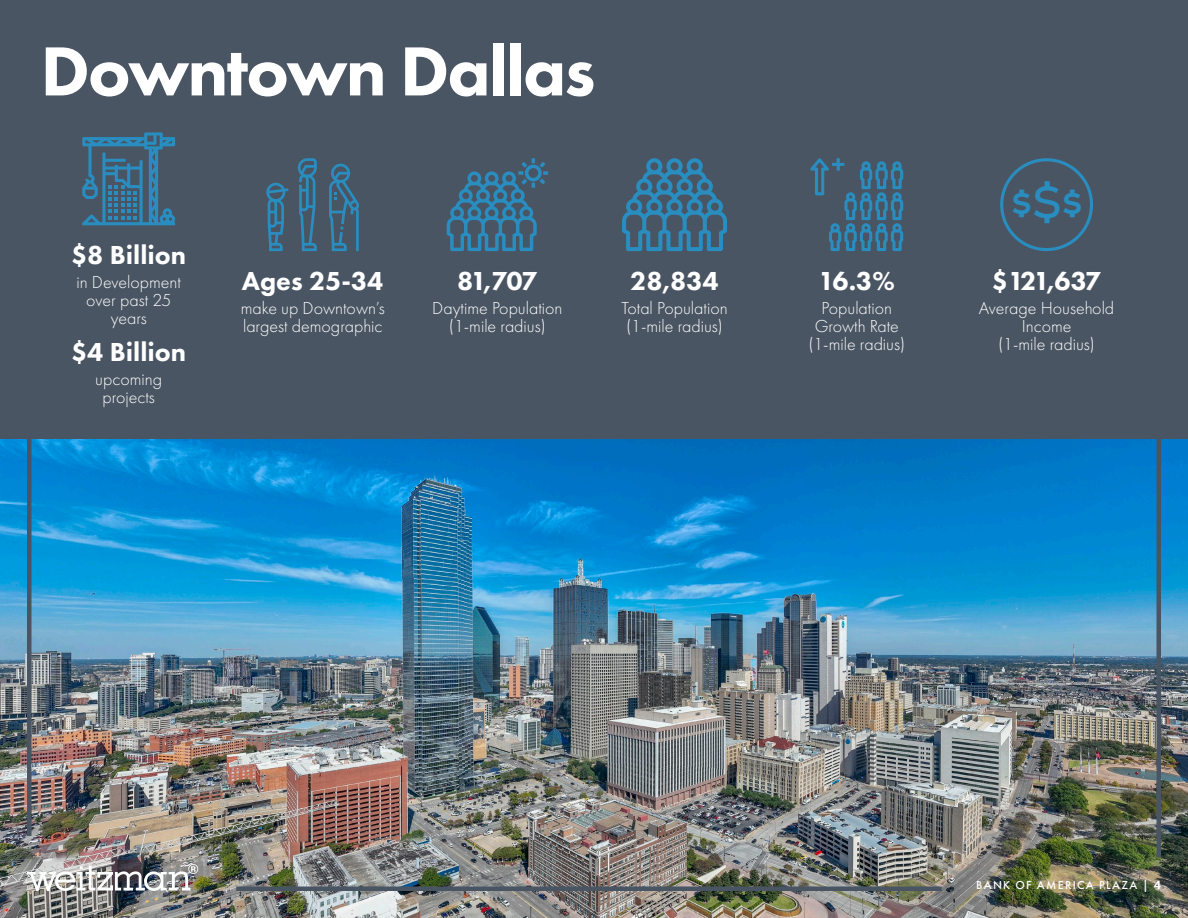
<style>
.page{position:relative;width:1188px;height:918px;background:#fff}
.page>*{position:absolute;margin:0;border:0;box-sizing:border-box;transform-origin:0 0}
.t1{font:800 72px "Futura PT";letter-spacing:-.025em;color:#fff}
.t2{font:700 31.2px "Vito";color:#298dc0}
.t3{font:800 27px "Futura PT";color:#fff}
.t4{font:300 18px/18px "Futura PT";color:#fff;text-align:center}
.t5{font:500 12px "Futura PT";letter-spacing:.11em;color:#fff}
.s1{font-weight:500;font-size:46.8px}
.s2{font-weight:800}
</style>
<div class="page">
<div style="left:0;top:0;width:1188px;height:440px;background:#4a5563"></div>
<img style="left:0;top:440px;width:1188px;height:478px">
<div style="left:1156px;top:393px;width:5px;height:465px;background:#4a5563"></div>
<div style="left:27px;top:393px;width:5px;height:443px;background:#4a5563"></div>
<div style="left:236px;top:886px;width:706px;height:5px;background:#4a5563"></div>
<svg style="left:82px;top:132px;width:93px;height:93px"></svg>
<svg style="left:447px;top:158px;width:101px;height:93px"></svg>
<svg style="left:622px;top:158px;width:105px;height:93px"></svg>
<svg style="left:810px;top:158px;width:93px;height:93px"></svg>
<div style="left:1000px;top:158px;width:93px;height:93px;border:3px solid #298dc0;border-radius:50%"></div>
<svg style="left:298px;top:158px;width:19px;height:93px"></svg>
<svg style="left:266px;top:183px;width:23px;height:68px"></svg>
<svg style="left:329px;top:164px;width:30px;height:87px"></svg>
<img style="left:27px;top:864px;width:171px;height:27px">
<p class="t1" style="left:40px;top:26px;width:557px">Downtown Dallas</p>
<p class="t3" style="left:71px;top:238px;width:117px">$8 Billion</p>
<p class="t4" style="left:76px;top:273px;width:106px">in Development</p>
<p class="t4" style="left:86px;top:291px;width:87px">over past 25 years</p>
<p class="t3" style="left:71px;top:335px;width:117px">$4 Billion</p>
<p class="t4" style="left:95px;top:370px;width:68px">upcoming</p>
<p class="t4" style="left:102px;top:388px;width:54px">projects</p>
<p class="t3" style="left:242px;top:264px;width:143px">Ages 25-34</p>
<p class="t4" style="left:241px;top:299px;width:145px;text-align:left">make up Downtown’s largest demographic</p>
<p class="t3" style="left:457px;top:264px;width:82px">81,707</p>
<p class="t4" style="left:432px;top:299px;width:132px">Daytime Population (1-mile radius)</p>
<p class="t3" style="left:630px;top:264px;width:90px">28,834</p>
<p class="t4" style="left:621px;top:299px;width:108px;text-align:left">Total Population (1-mile radius)</p>
<p class="t3" style="left:819px;top:264px;width:78px">16.3%</p>
<p class="t4" style="left:822px;top:299px;width:72px">Population</p>
<p class="t4" style="left:815px;top:317px;width:86px">Growth Rate</p>
<p class="t4" style="left:808px;top:335px;width:98px">(1-mile radius)</p>
<p class="t2" style="left:1012px;top:184px;width:72px">$<span class="s1">$</span>$</p>
<p class="t3" style="left:992px;top:264px;width:111px">$121,637</p>
<p class="t4" style="left:979px;top:299px;width:137px">Average Household<br>Income</p>
<p class="t4" style="left:998px;top:335px;width:98px">(1-mile radius)</p>
<p class="t5" style="left:976px;top:878px;width:186px">BANK OF AMERICA PLAZA | <span class="s2">4</span></p>
</div>
